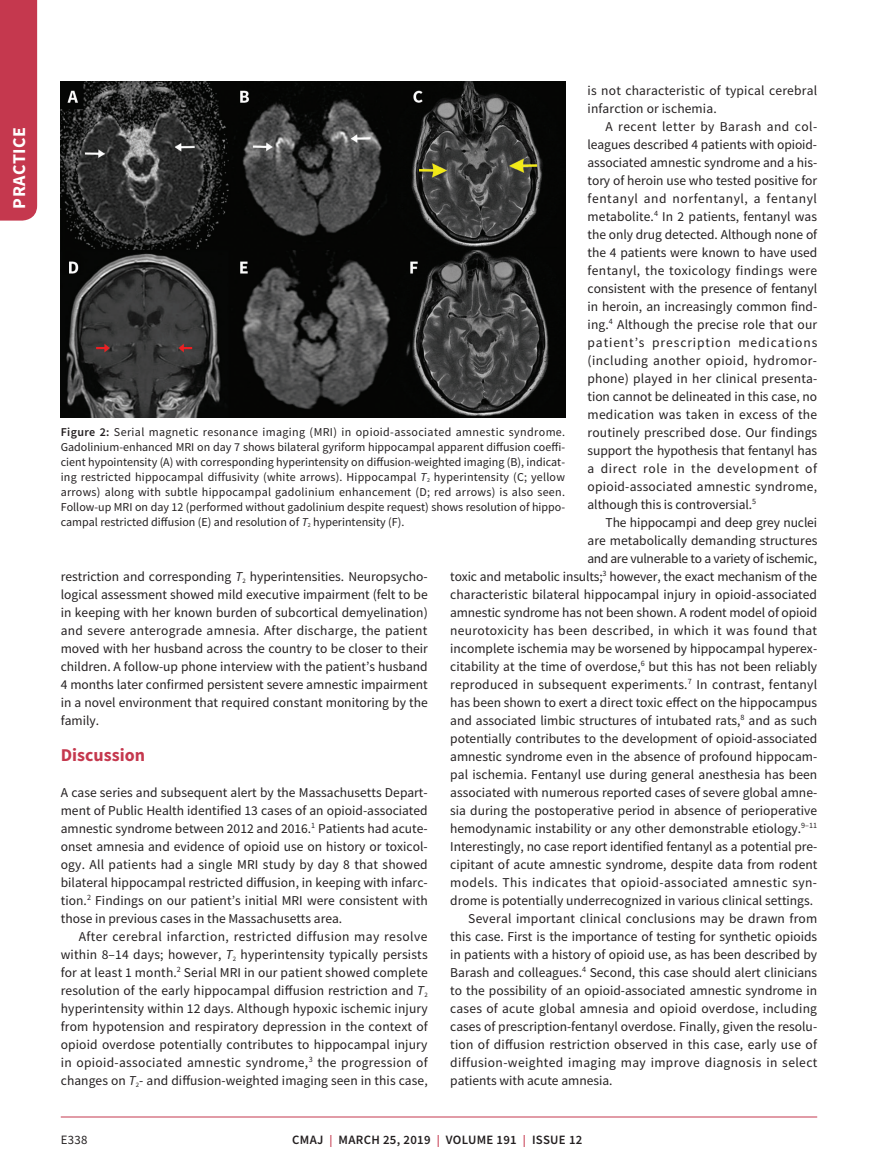
<style>
.page{position:relative;width:878px;height:1175px;background:#fff}
.page>*{position:absolute;margin:0;border:0;box-sizing:border-box;transform-origin:0 0}
.t1{font:700 18px "Source Sans Pro";color:#c5384e}
.t2{font:700 18px "Source Sans Pro";letter-spacing:.025em;color:#fff}
.t3{font:13.5px/18px "Source Sans Pro";color:#231f20;text-align:justify}
.t4{font:13.5px "Source Sans Pro";letter-spacing:.03em;color:#231f20}
.t5{font:13.5px "Source Sans Pro";letter-spacing:.02em;color:#231f20}
.t6{font:13.5px "Source Sans Pro";letter-spacing:-.02em;color:#231f20}
.t7{font:600 12.75px "Source Sans Pro";letter-spacing:.025em;color:#231f20}
.t8{font:12.75px "Source Sans Pro";color:#231f20}
.t9{font:12px/15px "Source Sans Pro";color:#231f20;text-align:justify}
.s1{font-weight:600}
.s2{font-style:italic}
.s3{font-size:12px;color:#c5384e}
</style>
<div class="page">
<hr style="left:61px;top:1116px;width:756px;height:1px;background:#c5384e">
<div style="left:0;top:0;width:37px;height:220px;background:#c5384e"></div>
<img style="left:61px;top:82px;width:504px;height:335px">
<h1 class="t2" style="left:7px;top:208px;width:83px;rotate:-90deg">PRACTICE</h1>
<p class="t3" style="left:587px;top:81px;width:231px">is not characteristic of typical cerebral infarction or ischemia.</p>
<p class="t3" style="left:587px;top:117px;width:231px;text-indent:18px">A recent letter by Barash and col&shy;leagues described 4 patients with opioid&shy;associated amnestic syndrome and a his&shy;tory of heroin use who tested positive for fentanyl and norfentanyl, a fentanyl metabolite.<sup>4</sup> In 2 patients, fentanyl was the only drug detected. Although none of the 4 patients were known to have used fentanyl, the toxicology findings were consistent with the presence of fentanyl in heroin, an increasingly common find&shy;ing.<sup>4</sup> Although the precise role that our patient’s prescription medications (including another opioid, hydromor&shy;phone) played in her clinical presenta&shy;tion cannot be delineated in this case, no medication was taken in excess of the routinely prescribed dose. Our findings support the hypothesis that fentanyl has a direct role in the development of opioid-associated amnestic syndrome, although this is controversial.<sup>5</sup></p>
<p class="t3" style="left:605px;top:513px;width:213px">The hippocampi and deep grey nuclei</p>
<p class="t3" style="left:587px;top:531px;width:231px">are metabolically demanding structures</p>
<p class="t6" style="left:587px;top:549px;width:231px">and are vulnerable to a variety of ischemic,</p>
<p class="t3" style="left:450px;top:567px;width:368px">toxic and metabolic insults;<sup>3</sup> however, the exact mechanism of the</p>
<p class="t3" style="left:450px;top:585px;width:368px">characteristic bilateral hippocampal injury in opioid-associated</p>
<p class="t3" style="left:450px;top:603px;width:368px">amnestic syndrome has not been shown. A rodent model of opioid</p>
<p class="t5" style="left:450px;top:621px;width:368px">neurotoxicity has been described, in which it was found that</p>
<p class="t3" style="left:450px;top:639px;width:368px">incomplete ischemia may be worsened by hippocampal hyperex-</p>
<p class="t3" style="left:450px;top:657px;width:368px">citability at the time of overdose,<sup>6</sup> but this has not been reliably</p>
<p class="t3" style="left:450px;top:675px;width:368px">reproduced in subsequent experiments.<sup>7</sup> In contrast, fentanyl</p>
<p class="t3" style="left:450px;top:693px;width:368px">has been shown to exert a direct toxic effect on the hippocampus</p>
<p class="t3" style="left:450px;top:711px;width:368px">and associated limbic structures of intubated rats,<sup>8</sup> and as such</p>
<p class="t3" style="left:450px;top:729px;width:368px">potentially contributes to the development of opioid-associated</p>
<p class="t3" style="left:450px;top:747px;width:368px">amnestic syndrome even in the absence of profound hippocam-</p>
<p class="t3" style="left:450px;top:765px;width:368px">pal ischemia. Fentanyl use during general anesthesia has been</p>
<p class="t3" style="left:450px;top:783px;width:368px">associated with numerous reported cases of severe global amne-</p>
<p class="t3" style="left:450px;top:801px;width:368px">sia during the postoperative period in absence of perioperative</p>
<p class="t3" style="left:450px;top:819px;width:368px">hemodynamic instability or any other demonstrable etiology.<sup>9–11</sup></p>
<p class="t3" style="left:450px;top:837px;width:368px">Interestingly, no case report identified fentanyl as a potential pre-</p>
<p class="t3" style="left:450px;top:855px;width:369px">cipitant of acute amnestic syndrome, despite data from rodent</p>
<p class="t4" style="left:450px;top:873px;width:368px">models. This indicates that opioid-associated amnestic syn-</p>
<p class="t3" style="left:450px;top:891px;width:364px">drome is potentially underrecognized in various clinical settings.</p>
<p class="t3" style="left:468px;top:909px;width:350px">Several important clinical conclusions may be drawn from</p>
<p class="t3" style="left:450px;top:927px;width:368px">this case. First is the importance of testing for synthetic opioids</p>
<p class="t3" style="left:450px;top:945px;width:368px">in patients with a history of opioid use, as has been described by</p>
<p class="t3" style="left:450px;top:963px;width:368px">Barash and colleagues.<sup>4</sup> Second, this case should alert clinicians</p>
<p class="t3" style="left:450px;top:981px;width:368px">to the possibility of an opioid-associated amnestic syndrome in</p>
<p class="t3" style="left:450px;top:999px;width:368px">cases of acute global amnesia and opioid overdose, including</p>
<p class="t3" style="left:450px;top:1017px;width:368px">cases of prescription-fentanyl overdose. Finally, given the resolu-</p>
<p class="t3" style="left:450px;top:1035px;width:368px">tion of diffusion restriction observed in this case, early use of</p>
<p class="t4" style="left:450px;top:1053px;width:368px">diffusion-weighted imaging may improve diagnosis in select</p>
<p class="t3" style="left:450px;top:1071px;width:164px">patients with acute amnesia.</p>
<p class="t9" style="left:61px;top:424px;width:506px"><span class="s1">Figure 2:</span> Serial magnetic resonance imaging (MRI) in opioid-associated amnestic syndrome.<br>Gadolinium-enhanced MRI on day 7 shows bilateral gyriform hippocampal apparent diffusion coeffi&shy;cient hypointensity (A) with corresponding hyperintensity on diffusion-weighted imaging (B), indicat&shy;ing restricted hippocampal diffusivity (white arrows). Hippocampal <span class="s2">T</span><sub>2</sub> hyperintensity (C; yellow arrows) along with subtle hippocampal gadolinium enhancement (D; red arrows) is also seen.<br>Follow-up MRI on day 12 (performed without gadolinium despite request) shows resolution of hippo&shy;campal restricted diffusion (E) and resolution of <span class="s2">T</span><sub>2</sub> hyperintensity (F).</p>
<p class="t3" style="left:61px;top:567px;width:368px">restriction and corresponding <span class="s2">T</span><sub>2</sub> hyperintensities. Neuropsycho&shy;logical assessment showed mild executive impairment (felt to be in keeping with her known burden of subcortical demyelination) and severe anterograde amnesia. After discharge, the patient moved with her husband across the country to be closer to their children. A follow-up phone interview with the patient’s husband 4 months later confirmed persistent severe amnestic impairment in a novel environment that required constant monitoring by the family.</p>
<h1 class="t1" style="left:61px;top:742px;width:86px">Discussion</h1>
<p class="t3" style="left:61px;top:783px;width:368px">A case series and subsequent alert by the Massachusetts Depart&shy;ment of Public Health identified 13 cases of an opioid-associated amnestic syndrome between 2012 and 2016.<sup>1</sup> Patients had acute&shy;onset amnesia and evidence of opioid use on history or toxicol&shy;ogy. All patients had a single MRI study by day 8 that showed bilateral hippocampal restricted diffusion, in keeping with infarc&shy;tion.<sup>2</sup> Findings on our patient’s initial MRI were consistent with those in previous cases in the Massachusetts area.</p>
<p class="t3" style="left:61px;top:927px;width:368px;text-indent:18px">After cerebral infarction, restricted diffusion may resolve within 8–14 days; however, <span class="s2">T</span><sub>2</sub> hyperintensity typically persists for at least 1 month.<sup>2</sup> Serial MRI in our patient showed complete resolution of the early hippocampal diffusion restriction and <span class="s2">T</span><sub>2 </sub>hyperintensity within 12 days. Although hypoxic ischemic injury from hypotension and respiratory depression in the context of opioid overdose potentially contributes to hippocampal injury in opioid-associated amnestic syndrome,<sup>3</sup> the progression of changes on <span class="s2">T</span><sub>2</sub>- and diffusion-weighted imaging seen in this case,</p>
<p class="t8" style="left:61px;top:1132px;width:28px">E338</p>
<p class="t7" style="left:292px;top:1131px;width:292px">CMAJ <span class="s3">|</span> MARCH 25, 2019 <span class="s3">|</span> VOLUME 191 <span class="s3">|</span> ISSUE 12</p>
</div>
